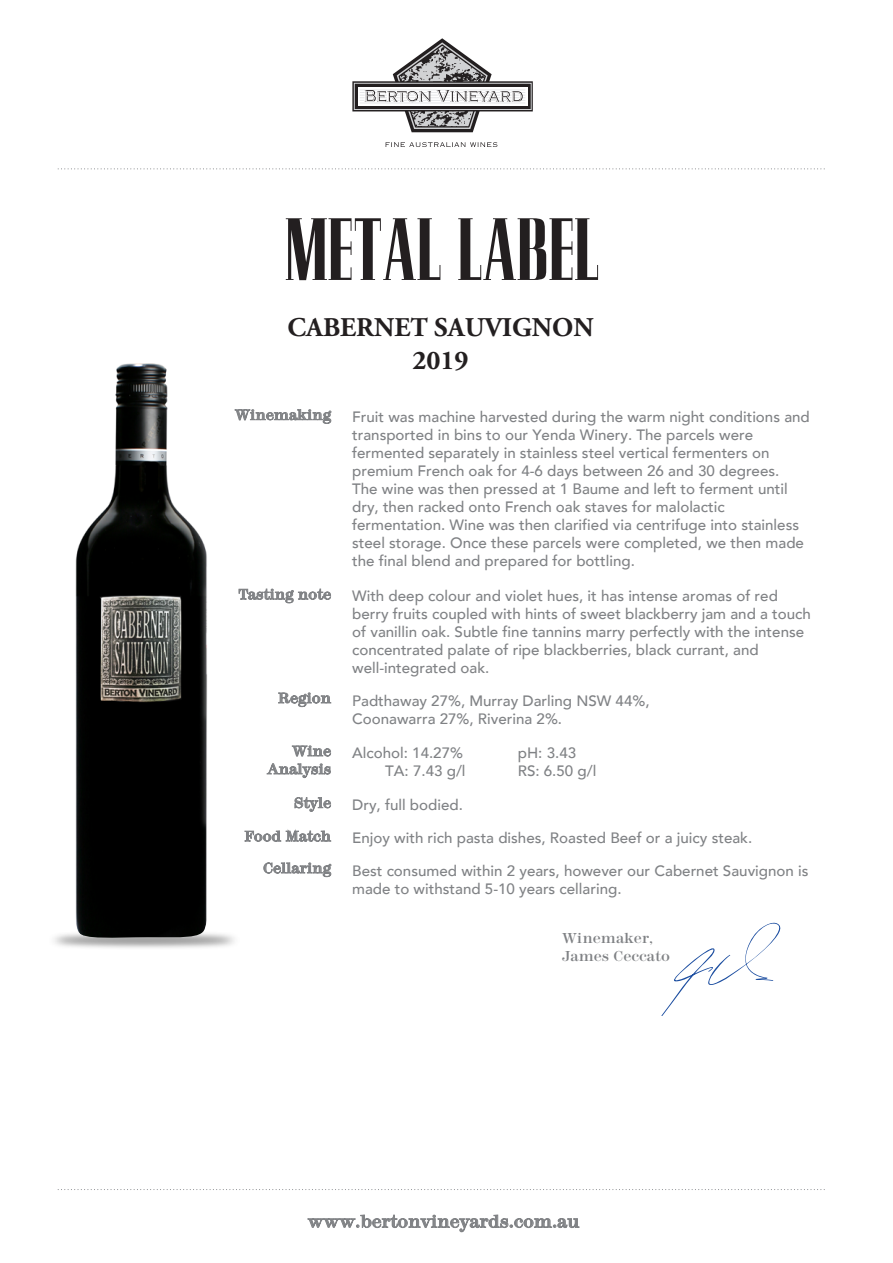
<style>
.page{position:relative;width:893px;height:1263px;background:#fff}
.page>*{position:absolute;margin:0;border:0;box-sizing:border-box;transform-origin:0 0}
.t1{font:700 condensed 112.5px "Skyline";color:#231f20}
.t2{font:700 27px/32.4px "Adobe Garamond Pro";color:#231f20;text-align:center}
.t3{font:500 18px "Modern Two Sxtn ITC Std";color:#808285}
.t4{font:500 15px/18px "Avenir";color:#808285}
.t5{font:500 15px/18px "Modern Two Sxtn ITC Std";color:#808285}
</style>
<div class="page">
<img style="left:72px;top:363px;width:140px;height:577px">
<svg style="left:661px;top:922px;width:120px;height:94px"></svg>
<svg style="left:385px;top:142px;width:112px;height:5px"></svg>
<svg style="left:353px;top:38px;width:179px;height:94px"></svg>
<svg style="left:58px;top:1189px;width:767px;height:1px"></svg>
<svg style="left:307px;top:1215px;width:272px;height:17px"></svg>
<svg style="left:58px;top:168px;width:767px;height:1px"></svg>
<svg style="left:239px;top:589px;width:92px;height:14px"></svg>
<svg style="left:278px;top:692px;width:53px;height:16px"></svg>
<svg style="left:292px;top:745px;width:39px;height:11px"></svg>
<svg style="left:267px;top:763px;width:64px;height:15px"></svg>
<svg style="left:295px;top:797px;width:36px;height:15px"></svg>
<svg style="left:245px;top:830px;width:86px;height:12px"></svg>
<svg style="left:264px;top:862px;width:67px;height:15px"></svg>
<svg style="left:235px;top:409px;width:96px;height:15px"></svg>
<h1 class="t1" style="left:285px;top:202px;width:316px">METAL LABEL</h1>
<h2 class="t2" style="left:288px;top:312px;width:307px">CABERNET SAUVIGNON<br>2019</h2>
<p class="t5" style="left:235px;top:406px;width:98px">Winemaking</p>
<p class="t4" style="left:352px;top:407px;width:459px">Fruit was machine harvested during the warm night conditions and transported in bins to our Yenda Winery. The parcels were fermented separately in stainless steel vertical fermenters on premium French oak for 4-6 days between 26 and 30 degrees.<br>The wine was then pressed at 1 Baume and left to ferment until dry, then racked onto French oak staves for malolactic fermentation. Wine was then clarified via centrifuge into stainless steel storage. Once these parcels were completed, we then made the final blend and prepared for bottling.</p>
<p class="t5" style="left:239px;top:585px;width:94px">Tasting note</p>
<p class="t5" style="left:278px;top:689px;width:55px">Region</p>
<p class="t4" style="left:352px;top:586px;width:460px">With deep colour and violet hues, it has intense aromas of red berry fruits coupled with hints of sweet blackberry jam and a touch of vanillin oak. Subtle fine tannins marry perfectly with the intense concentrated palate of ripe blackberries, black currant, and well-integrated oak.</p>
<p class="t4" style="left:352px;top:690px;width:299px">Padthaway 27%, Murray Darling NSW 44%,<br>Coonawarra 27%, Riverina 2%.</p>
<p class="t5" style="left:267px;top:742px;width:65px;text-align:right">Wine<br>Analysis</p>
<p class="t5" style="left:294px;top:794px;width:38px">Style</p>
<p class="t4" style="left:352px;top:795px;width:112px">Dry, full bodied.</p>
<p class="t5" style="left:244px;top:827px;width:88px">Food Match</p>
<p class="t4" style="left:352px;top:821px;width:458px;line-height:32.2px">Enjoy with rich pasta dishes, Roasted Beef or a juicy steak.<br>Best consumed within 2 years, however our Cabernet Sauvignon is</p>
<p class="t4" style="left:352px;top:879px;width:271px">made to withstand 5-10 years cellaring.</p>
<p class="t4" style="left:352px;top:743px;width:112px">Alcohol: 14.27%</p>
<p class="t4" style="left:518px;top:743px;width:60px">pH: 3.43</p>
<p class="t4" style="left:385px;top:761px;width:82px">TA: 7.43 g/l</p>
<p class="t4" style="left:518px;top:761px;width:80px">RS: 6.50 g/l</p>
<p class="t5" style="left:263px;top:859px;width:69px">Cellaring</p>
<p class="t5" style="left:562px;top:929px;width:109px">Winemaker,<br>James Ceccato</p>
<p class="t3" style="left:308px;top:1211px;width:273px">www.bertonvineyards.com.au</p>
</div>
